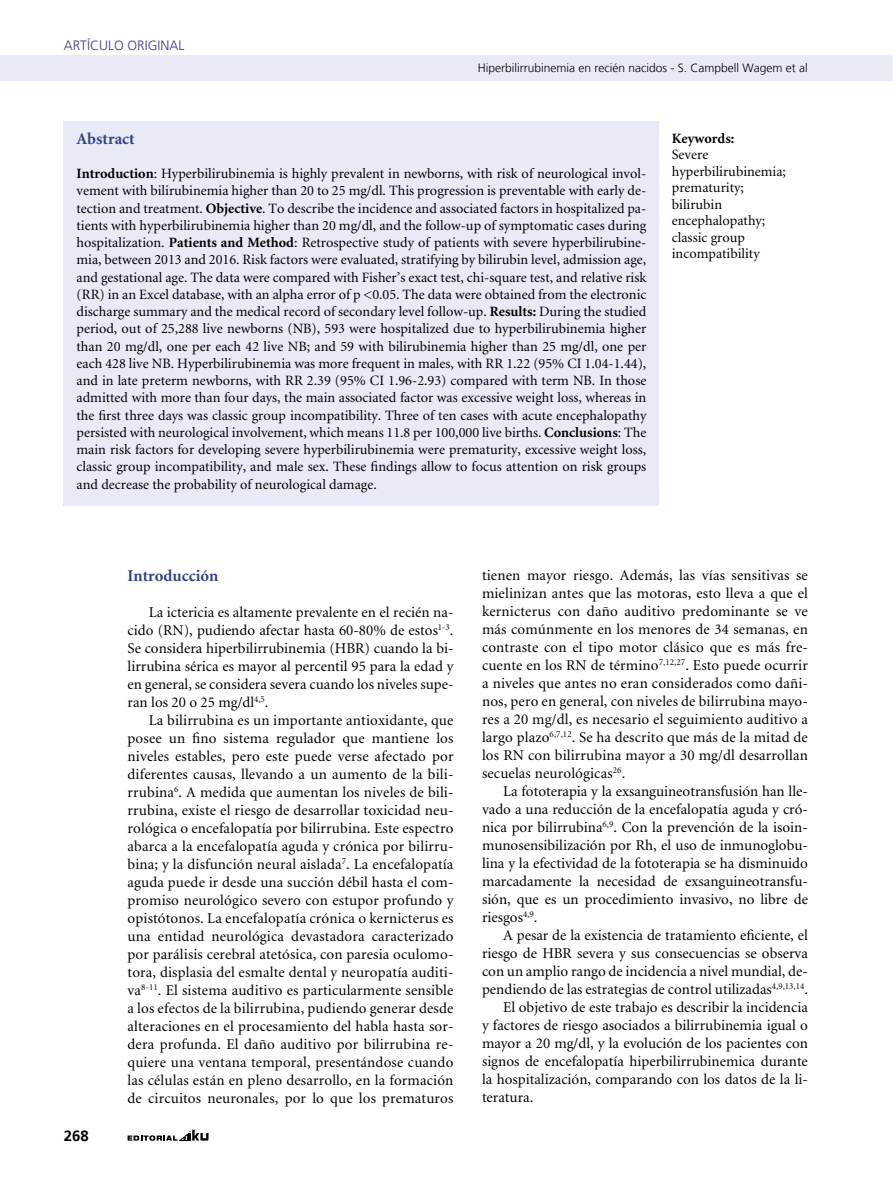
<style>
.page{position:relative;width:893px;height:1191px;background:#fff}
.page>*{position:absolute;margin:0;border:0;box-sizing:border-box;transform-origin:0 0}
.t1{font:700 16.5px "Minion";color:#314282}
.t2{font:15px/18px "Minion";color:#000;text-align:justify}
.t3{font:700 15px "Frutiger LT";color:#000}
.t4{font:14.25px/17.2px "Minion";color:#000}
.t5{font:700 14.25px "Minion";color:#000}
.t6{font:300 13.5px "Frutiger LT";color:#314282}
.t7{font:300 12px "Frutiger LT";color:#000}
.s1{font-weight:700}
</style>
<div class="page">
<div style="left:0;top:55px;width:893px;height:26px;background:#e8eaf6"></div>
<svg style="left:128px;top:1129px;width:81px;height:11px"></svg>
<div style="left:64px;top:121px;width:595px;height:385px;background:#e8eaf6"></div>
<p class="t6" style="left:64px;top:38px;width:36px">Artículo</p>
<p class="t6" style="left:128px;top:38px;width:17px">Origi</p>
<p class="t6" style="left:161px;top:38px;width:18px">nal</p>
<p class="t7" style="left:478px;top:61px;width:332px">Hiperbilirrubinemia en recién nacidos - S. Campbell Wagem et al</p>
<p class="t1" style="left:77px;top:130px;width:60px">Abstract</p>
<p class="t4" style="left:77px;top:165px;width:571px;text-align:justify"><span class="s1">Introduction</span>: Hyperbilirubinemia is highly prevalent in newborns, with risk of neurological invol&shy;vement with bilirubinemia higher than 20 to 25 mg/dl. This progression is preventable with early de&shy;tection and treatment. <span class="s1">Objective</span>. To describe the incidence and associated factors in hospitalized pa&shy;tients with hyperbilirubinemia higher than 20 mg/dl, and the follow-up of symptomatic cases during hospitalization. <span class="s1">Patients and Method</span>: Retrospective study of patients with severe hyperbilirubine&shy;mia, between 2013 and 2016. Risk factors were evaluated, stratifying by bilirubin level, admission age, and gestational age. The data were compared with Fisher’s exact test, chi-square test, and relative risk (RR) in an Excel database, with an alpha error of p &lt;0.05. The data were obtained from the electronic discharge summary and the medical record of secondary level follow-up. <span class="s1">Results:</span> During the studied period, out of 25,288 live newborns (NB), 593 were hospitalized due to hyperbilirubinemia higher than 20 mg/dl, one per each 42 live NB; and 59 with bilirubinemia higher than 25 mg/dl, one per each 428 live NB. Hyperbilirubinemia was more frequent in males, with RR 1.22 (95% CI 1.04-1.44), and in late preterm newborns, with RR 2.39 (95% CI 1.96-2.93) compared with term NB. In those admitted with more than four days, the main associated factor was excessive weight loss, whereas in the first three days was classic group incompatibility. Three of ten cases with acute encephalopathy persisted with neurological involvement, which means 11.8 per 100,000 live births. <span class="s1">Conclusions</span>: The main risk factors for developing severe hyperbilirubinemia were prematurity, excessive weight loss, classic group incompatibility, and male sex. These findings allow to focus attention on risk groups and decrease the probability of neurological damage.</p>
<p class="t5" style="left:672px;top:131px;width:64px">Keywords:</p>
<p class="t4" style="left:672px;top:147px;width:116px;line-height:16.5px">Severe hyperbilirubinemia; prematurity; bilirubin encephalopathy; classic group incompatibility</p>
<p class="t3" style="left:64px;top:1126px;width:27px">268</p>
<p class="t1" style="left:128px;top:567px;width:92px">Introducción</p>
<p class="t2" style="left:128px;top:604px;width:327px;text-indent:21px">La ictericia es altamente prevalente en el recién na&shy;cido (RN), pudiendo afectar hasta 60-80% de estos<sup>1-3</sup>.<br>Se considera hiperbilirrubinemia (HBR) cuando la bi&shy;lirrubina sérica es mayor al percentil 95 para la edad y en general, se considera severa cuando los niveles supe&shy;ran los 20 o 25 mg/dl<sup>4,5</sup>.</p>
<p class="t2" style="left:128px;top:712px;width:327px;text-indent:21px">La bilirrubina es un importante antioxidante, que posee un fino sistema regulador que mantiene los niveles estables, pero este puede verse afectado por diferentes causas, llevando a un aumento de la bili&shy;rrubina<sup>6</sup>. A medida que aumentan los niveles de bili&shy;rrubina, existe el riesgo de desarrollar toxicidad neu&shy;rológica o encefalopatía por bilirrubina. Este espectro abarca a la encefalopatía aguda y crónica por bilirru&shy;bina; y la disfunción neural aislada<sup>7</sup>. La encefalopatía aguda puede ir desde una succión débil hasta el com&shy;promiso neurológico severo con estupor profundo y opistótonos. La encefalopatía crónica o kernicterus es una entidad neurológica devastadora caracterizado por parálisis cerebral atetósica, con paresia oculomo&shy;tora, displasia del esmalte dental y neuropatía auditi&shy;va<sup>8-11</sup>. El sistema auditivo es particularmente sensible a los efectos de la bilirrubina, pudiendo generar desde alteraciones en el procesamiento del habla hasta sor&shy;dera profunda. El daño auditivo por bilirrubina re&shy;quiere una ventana temporal, presentándose cuando las células están en pleno desarrollo, en la formación de circuitos neuronales, por lo que los prematuros</p>
<p class="t2" style="left:482px;top:566px;width:327px">tienen mayor riesgo. Además, las vías sensitivas se mielinizan antes que las motoras, esto lleva a que el kernicterus con daño auditivo predominante se ve más comúnmente en los menores de 34 semanas, en contraste con el tipo motor clásico que es más fre&shy;cuente en los RN de término<sup>7,12,27</sup>. Esto puede ocurrir a niveles que antes no eran considerados como dañi&shy;nos, pero en general, con niveles de bilirrubina mayo&shy;res a 20 mg/dl, es necesario el seguimiento auditivo a largo plazo<sup>6,7,12</sup>. Se ha descrito que más de la mitad de los RN con bilirrubina mayor a 30 mg/dl desarrollan secuelas neurológicas<sup>26</sup>.</p>
<p class="t2" style="left:482px;top:782px;width:327px;text-indent:21px">La fototerapia y la exsanguineotransfusión han lle&shy;vado a una reducción de la encefalopatía aguda y cró&shy;nica por bilirrubina<sup>6,9</sup>. Con la prevención de la isoin&shy;munosensibilización por Rh, el uso de inmunoglobu&shy;lina y la efectividad de la fototerapia se ha disminuido marcadamente la necesidad de exsanguineotransfu&shy;sión, que es un procedimiento invasivo, no libre de riesgos<sup>4,9</sup>.</p>
<p class="t2" style="left:503px;top:926px;width:306px">A pesar de la existencia de tratamiento eficiente, el</p>
<p class="t2" style="left:482px;top:944px;width:327px">riesgo de HBR severa y sus consecuencias se observa</p>
<p class="t2" style="left:482px;top:962px;width:327px">con un amplio rango de incidencia a nivel mundial, de-</p>
<p class="t2" style="left:482px;top:980px;width:327px">pendiendo de las estrategias de control utilizadas<sup>4,9,13,14</sup>.</p>
<p class="t2" style="left:503px;top:998px;width:306px">El objetivo de este trabajo es describir la incidencia</p>
<p class="t2" style="left:482px;top:1016px;width:327px">y factores de riesgo asociados a bilirrubinemia igual o</p>
<p class="t2" style="left:482px;top:1034px;width:327px">mayor a 20 mg/dl, y la evolución de los pacientes con</p>
<p class="t2" style="left:482px;top:1052px;width:327px">signos de encefalopatía hiperbilirrubinemica durante</p>
<p class="t2" style="left:482px;top:1070px;width:327px">la hospitalización, comparando con los datos de la li-</p>
<p class="t2" style="left:482px;top:1088px;width:53px">teratura.</p>
</div>
